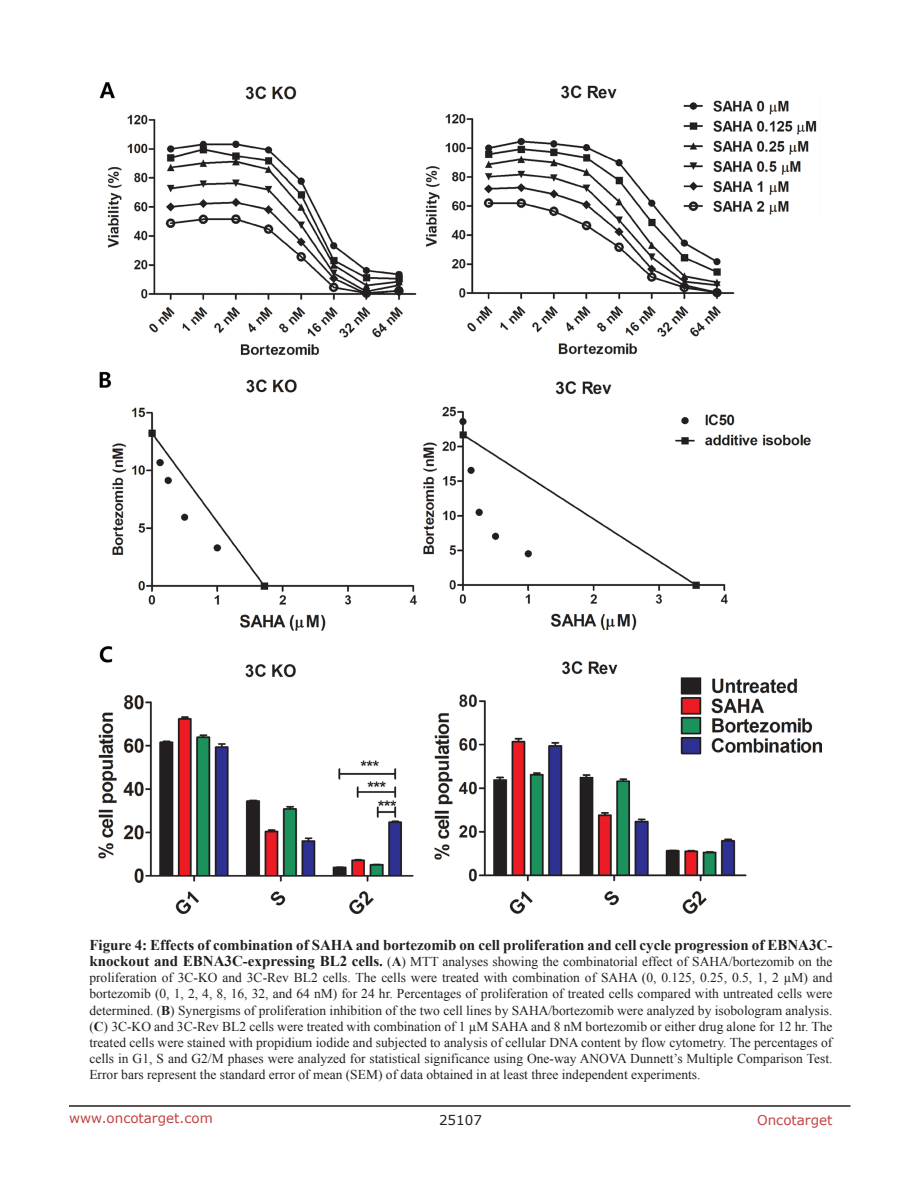
<style>
.page{position:relative;width:918px;height:1188px;background:#fff}
.page>*{position:absolute;margin:0;border:0;box-sizing:border-box;transform-origin:0 0}
.Figuretrx{font:700 15px "Times New Roman";color:#231f20}
.Figuretrx-2{font:13.5px/16.2px "Times New Roman";color:#231f20;text-align:justify}
.t1{font:13.5px "Verdana";color:#c24141}
.t2{font:13.5px "Verdana";color:#231f20}
.s1{font-weight:700;font-size:15px}
.s2{font-weight:700}
</style>
<div class="page">
<hr style="left:69px;top:1105px;width:781px;height:2px;background:#231f20">
<img style="left:98px;top:82px;width:723px;height:831px">
<p class="Figuretrx" style="left:89px;top:935px;width:745px">Figure 4: Effects of combination of SAHA and bortezomib on cell proliferation and cell cycle progression of EBNA3C-</p>
<p class="Figuretrx-2" style="left:89px;top:953px;width:745px"><span class="s1">knockout and EBNA3C-expressing BL2 cells.</span> (<span class="s2">A</span>) MTT analyses showing the combinatorial effect of SAHA/bortezomib on the proliferation of 3C-KO and 3C-Rev BL2 cells. The cells were treated with combination of SAHA (0, 0.125, 0.25, 0.5, 1, 2 µM) and bortezomib (0, 1, 2, 4, 8, 16, 32, and 64 nM) for 24 hr. Percentages of proliferation of treated cells compared with untreated cells were determined. (<span class="s2">B</span>) Synergisms of proliferation inhibition of the two cell lines by SAHA/bortezomib were analyzed by isobologram analysis. (<span class="s2">C</span>) 3C-KO and 3C-Rev BL2 cells were treated with combination of 1 µM SAHA and 8 nM bortezomib or either drug alone for 12 hr. The treated cells were stained with propidium iodide and subjected to analysis of cellular DNA content by flow cytometry. The percentages of cells in G1, S and G2/M phases were analyzed for statistical significance using One-way ANOVA Dunnett’s Multiple Comparison Test.<br>Error bars represent the standard error of mean (SEM) of data obtained in at least three independent experiments.</p>
<p class="t1" style="left:69px;top:1109px;width:145px">www.oncotarget.com</p>
<p class="t2" style="left:439px;top:1111px;width:44px">25107</p>
<p class="t1" style="left:757px;top:1111px;width:77px">Oncotarget</p>
</div>
